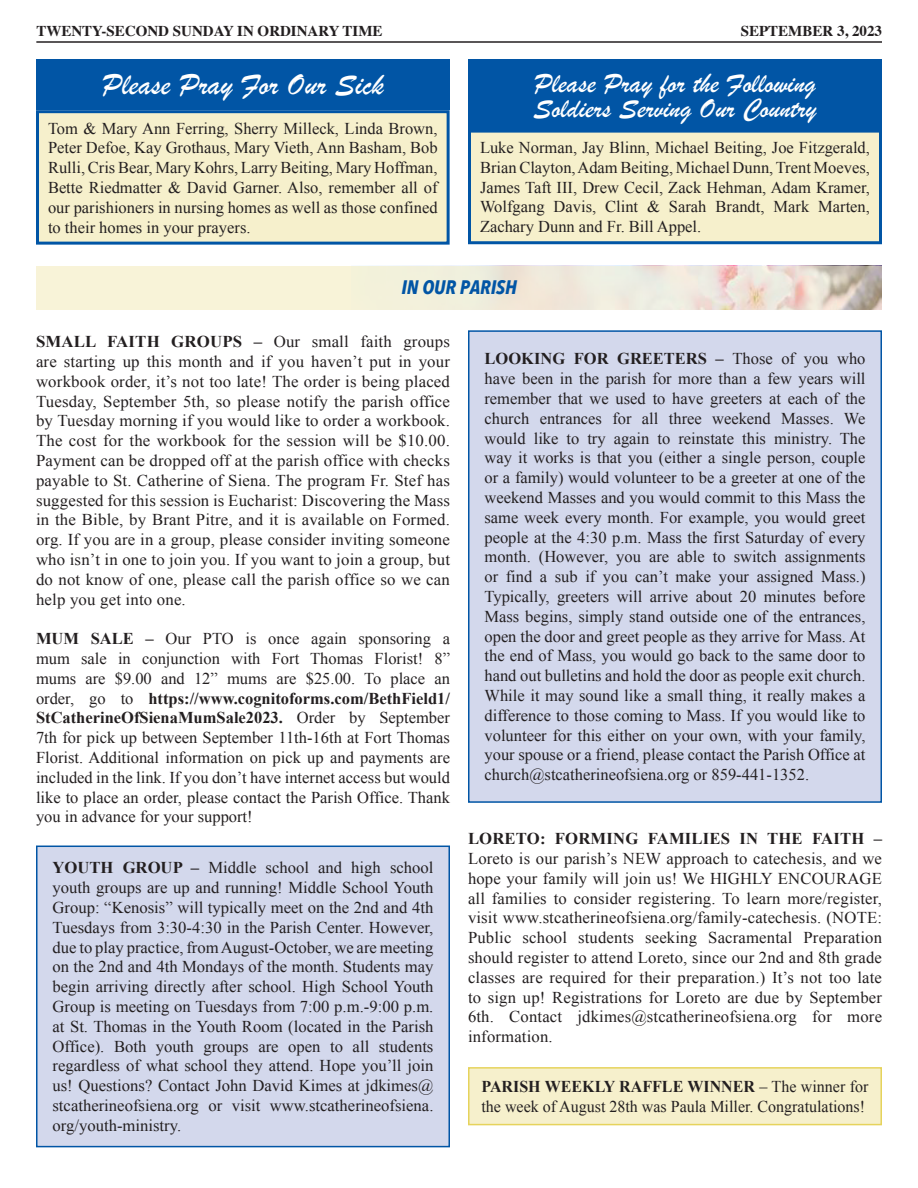
<style>
.page{position:relative;width:918px;height:1188px;background:#fff}
.page>*{position:absolute;margin:0;border:0;box-sizing:border-box;transform-origin:0 0}
.t1{font:31.5px "Brush Script";color:#fff}
.t2{font:28.5px "Brush Script";color:#fff}
.Siena_HEADERS{font:italic 700 19.5px "Avenir Next Condensed";color:#0155a5}
.t3{font:16.5px/19.8px "Times New Roman";color:#231f20;text-align:justify}
.t4{font:700 15px "Times";color:#231f20}
.s1{font-weight:700}
</style>
<div class="page">
<hr style="left:36px;top:41px;width:846px;height:2px;background:#231f20">
<div style="left:38px;top:112px;width:410px;height:131px;background:#f6f0cc"></div>
<div style="left:36px;top:110px;width:414px;height:135px;border:3px solid #0155a5"></div>
<div style="left:36px;top:59px;width:414px;height:51px;background:#0155a5"></div>
<svg style="left:36px;top:266px;width:846px;height:43px;background:#efe9d6"></svg>
<div style="left:37px;top:846px;width:412px;height:301px;background:#d3d8ec"></div>
<div style="left:36px;top:846px;width:414px;height:301px;border:2px solid #0155a5"></div>
<div style="left:470px;top:131px;width:410px;height:112px;background:#f6f0cc"></div>
<div style="left:468px;top:130px;width:414px;height:114px;border:3px solid #0155a5"></div>
<div style="left:468px;top:59px;width:414px;height:73px;background:#0155a5"></div>
<div style="left:469px;top:331px;width:412px;height:471px;background:#d3d8ec"></div>
<div style="left:468px;top:330px;width:414px;height:473px;border:2px solid #0155a5"></div>
<div style="left:469px;top:1068px;width:412px;height:57px;background:#f6f0cc"></div>
<div style="left:468px;top:1067px;width:414px;height:58px;border:2px solid #e6d35c"></div>
<p class="t4" style="left:36px;top:17px;width:348px">TWENTY-SECOND SUNDAY IN ORDINARY TIME</p>
<p class="t4" style="left:741px;top:17px;width:143px">SEPTEMBER 3, 2023</p>
<p class="t1" style="left:102px;top:64px;width:283px">Please Pray For Our Sick</p>
<p class="t3" style="left:48px;top:118px;width:391px">Tom &amp; Mary Ann Ferring, Sherry Milleck, Linda Brown, Peter Defoe, Kay Grothaus, Mary Vieth, Ann Basham, Bob Rulli, Cris Bear, Mary Kohrs, Larry Beiting, Mary Hoffman, Bette Riedmatter &amp; David Garner. Also, remember all of our parishioners in nursing homes as well as those confined to their homes in your prayers.</p>
<p class="t2" style="left:534px;top:64px;width:283px">Please Pray for the Following</p>
<p class="t2" style="left:533px;top:89px;width:285px">Soldiers Serving Our Country</p>
<p class="t3" style="left:480px;top:137px;width:392px">Luke Norman, Jay Blinn, Michael Beiting, Joe Fitzgerald, Brian Clayton, Adam Beiting, Michael Dunn, Trent Moeves, James Taft III, Drew Cecil, Zack Hehman, Adam Kramer, Wolfgang Davis, Clint &amp; Sarah Brandt, Mark Marten, Zachary Dunn and Fr. Bill Appel.</p>
<p class="Siena_HEADERS" style="left:401px;top:276px;width:117px">IN OUR PARISH</p>
<p class="t3" style="left:36px;top:332px;width:416px"><span class="s1">SMALL FAITH GROUPS –</span> Our small faith groups are starting up this month and if you haven’t put in your workbook order, it’s not too late! The order is being placed Tuesday, September 5th, so please notify the parish office by Tuesday morning if you would like to order a workbook.<br>The cost for the workbook for the session will be $10.00.<br>Payment can be dropped off at the parish office with checks payable to St. Catherine of Siena. The program Fr. Stef has suggested for this session is Eucharist: Discovering the Mass in the Bible, by Brant Pitre, and it is available on Formed. org. If you are in a group, please consider inviting someone who isn’t in one to join you. If you want to join a group, but do not know of one, please call the parish office so we can help you get into one.</p>
<p class="t3" style="left:36px;top:629px;width:416px"><span class="s1">MUM SALE –</span> Our PTO is once again sponsoring a mum sale in conjunction with Fort Thomas Florist! 8” mums are $9.00 and 12” mums are $25.00. To place an order, go to <span class="s1">https://www.cognitoforms.com/BethField1/ StCatherineOfSienaMumSale2023.</span> Order by September 7th for pick up between September 11th-16th at Fort Thomas Florist. Additional information on pick up and payments are included in the link. If you don’t have internet access but would like to place an order, please contact the Parish Office. Thank you in advance for your support!</p>
<p class="t3" style="left:52px;top:858px;width:383px"><span class="s1">YOUTH GROUP –</span> Middle school and high school youth groups are up and running! Middle School Youth Group: “Kenosis” will typically meet on the 2nd and 4th Tuesdays from 3:30-4:30 in the Parish Center. However, due to play practice, from August-October, we are meeting on the 2nd and 4th Mondays of the month. Students may begin arriving directly after school. High School Youth Group is meeting on Tuesdays from 7:00 p.m.-9:00 p.m. at St. Thomas in the Youth Room (located in the Parish Office). Both youth groups are open to all students regardless of what school they attend. Hope you’ll join us! Questions? Contact John David Kimes at jdkimes@ stcatherineofsiena.org or visit www.stcatherineofsiena. org/youth-ministry.</p>
<p class="t3" style="left:484px;top:349px;width:383px"><span class="s1">LOOKING FOR GREETERS –</span> Those of you who have been in the parish for more than a few years will remember that we used to have greeters at each of the church entrances for all three weekend Masses. We would like to try again to reinstate this ministry. The way it works is that you (either a single person, couple or a family) would volunteer to be a greeter at one of the weekend Masses and you would commit to this Mass the same week every month. For example, you would greet people at the 4:30 p.m. Mass the first Saturday of every month. (However, you are able to switch assignments or find a sub if you can’t make your assigned Mass.)<br>Typically, greeters will arrive about 20 minutes before Mass begins, simply stand outside one of the entrances, open the door and greet people as they arrive for Mass. At the end of Mass, you would go back to the same door to hand out bulletins and hold the door as people exit church.<br>While it may sound like a small thing, it really makes a difference to those coming to Mass. If you would like to volunteer for this either on your own, with your family, your spouse or a friend, please contact the Parish Office at church@stcatherineofsiena.org or 859-441-1352.</p>
<p class="t3" style="left:468px;top:829px;width:416px"><span class="s1">LORETO: FORMING FAMILIES IN THE FAITH – </span>Loreto is our parish’s NEW approach to catechesis, and we hope your family will join us! We HIGHLY ENCOURAGE all families to consider registering. To learn more/register, visit www.stcatherineofsiena.org/family-catechesis. (NOTE:<br>Public school students seeking Sacramental Preparation should register to attend Loreto, since our 2nd and 8th grade classes are required for their preparation.) It’s not too late to sign up! Registrations for Loreto are due by September 6th. Contact jdkimes@stcatherineofsiena.org for more information.</p>
<p class="t3" style="left:482px;top:1076px;width:389px"><span class="s1">PARISH WEEKLY RAFFLE WINNER</span> – The winner for the week of August 28th was Paula Miller. Congratulations!</p>
</div>
